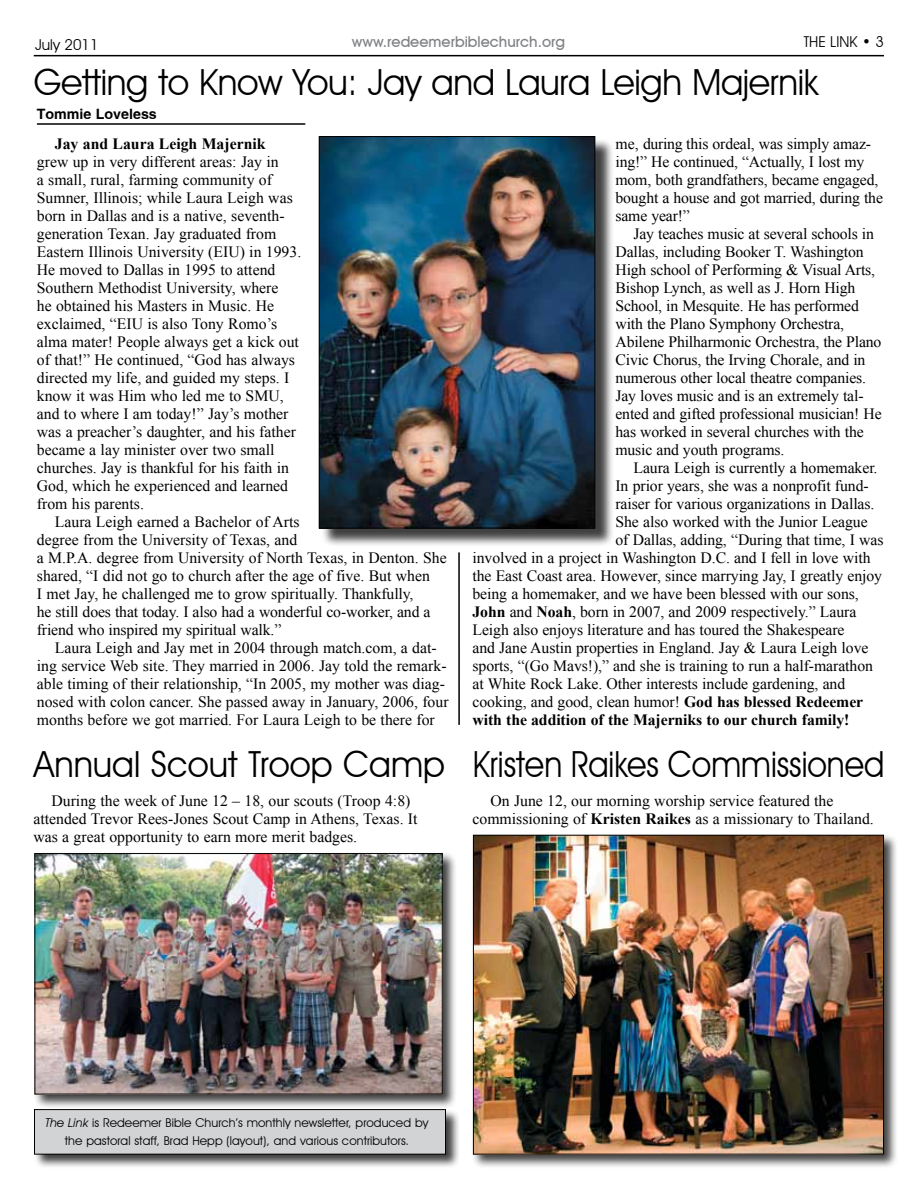
<style>
.page{position:relative;width:918px;height:1188px;background:#fff}
.page>*{position:absolute;margin:0;border:0;box-sizing:border-box;transform-origin:0 0}
.t1{font:36px "Avant Garde IT Cby BT";color:#000;scale:.96 1}
.t2{font:36px "Avant Garde IT Cby BT";color:#000}
.t3{font:15.75px/18px "Times New Roman";letter-spacing:-.005em;color:#000}
.t4{font:700 15.75px "Times New Roman";letter-spacing:-.005em;color:#000}
.t5{font:500 15px "Avant Garde IT Cby BT";color:#808285}
.t6{font:15px "Avant Garde IT Cby BT";color:#000}
.t7{font:700 14.25px "Helvetica";color:#000}
.t8{font:12.15px/18.3px "Avant Garde IT Cby BT";letter-spacing:.005em;color:#000;text-align:center}
.s1{font-weight:700}
.s2{font-style:italic}
</style>
<div class="page">
<hr style="left:34px;top:55px;width:850px;height:1px;background:#000">
<div style="left:33px;top:1108px;width:427px;height:61px;background:#000;opacity:.75"></div>
<div style="left:35px;top:1110px;width:411px;height:44px;background:#d1d3d4"></div>
<div style="left:34px;top:1109px;width:412px;height:45px;border:1px solid #000"></div>
<hr style="left:458px;top:552px;width:2px;height:173px;background:#000">
<hr style="left:37px;top:123px;width:268px;height:2px;background:#000">
<div style="left:33px;top:851px;width:424px;height:258px;background:#000;opacity:.75"></div>
<img style="left:37px;top:855px;width:404px;height:237px">
<div style="left:35px;top:853px;width:408px;height:241px;border:1px solid #000"></div>
<div style="left:471px;top:833px;width:427px;height:336px;background:#000;opacity:.75"></div>
<img style="left:475px;top:837px;width:407px;height:316px">
<div style="left:473px;top:835px;width:411px;height:320px;border:1px solid #000"></div>
<div style="left:321px;top:138px;width:293px;height:409px;background:#000;opacity:.75"></div>
<img style="left:321px;top:138px;width:272px;height:388px">
<div style="left:319px;top:136px;width:276px;height:392px;border:1px solid #000"></div>
<p class="t6" style="left:804px;top:33px;width:82px">THE LINK • 3</p>
<p class="t5" style="left:352px;top:33px;width:215px">www.redeemerbiblechurch.org</p>
<p class="t6" style="left:35px;top:36px;width:65px">July 2011</p>
<h1 class="t2" style="left:34px;top:60px;width:786px">Getting to Know You: Jay and Laura Leigh Majernik</h1>
<p class="t7" style="left:37px;top:108px;width:121px">Tommie Loveless</p>
<p class="t4" style="left:55px;top:133px;width:212px">Jay and Laura Leigh Majernik</p>
<p class="t3" style="left:37px;top:152px;width:266px">grew up in very different areas: Jay in<br>a small, rural, farming community of Sumner, Illinois; while Laura Leigh was born in Dallas and is a native, seventh&shy;generation Texan. Jay graduated from Eastern Illinois University (EIU) in 1993.<br>He moved to Dallas in 1995 to attend Southern Methodist University, where<br>he obtained his Masters in Music. He exclaimed, “EIU is also Tony Romo’s alma mater! People always get a kick out of that!” He continued, “God has always directed my life, and guided my steps. I know it was Him who led me to SMU, and to where I am today!” Jay’s mother was a preacher’s daughter, and his father became a lay minister over two small churches. Jay is thankful for his faith in God, which he experienced and learned from his parents.</p>
<p class="t3" style="left:37px;top:512px;width:411px;text-indent:18px">Laura Leigh earned a Bachelor of Arts<br>degree from the University of Texas, and<br>a M.P.A. degree from University of North Texas, in Denton. She shared, “I did not go to church after the age of five. But when<br>I met Jay, he challenged me to grow spiritually. Thankfully,<br>he still does that today. I also had a wonderful co-worker, and a friend who inspired my spiritual walk.”</p>
<p class="t3" style="left:37px;top:638px;width:413px;text-indent:18px">Laura Leigh and Jay met in 2004 through match.com, a dat&shy;ing service Web site. They married in 2006. Jay told the remark&shy;able timing of their relationship, “In 2005, my mother was diag&shy;nosed with colon cancer. She passed away in January, 2006, four months before we got married. For Laura Leigh to be there for</p>
<h1 class="t1" style="left:34px;top:742px;width:888px">Annual Scout Troop Camp Kristen Raikes Commissioned</h1>
<p class="t3" style="left:615px;top:134px;width:269px">me, during this ordeal, was simply amaz&shy;ing!” He continued, “Actually, I lost my mom, both grandfathers, became engaged, bought a house and got married, during the same year!”</p>
<p class="t3" style="left:615px;top:224px;width:268px;text-indent:18px">Jay teaches music at several schools in Dallas, including Booker T. Washington High school of Performing &amp; Visual Arts, Bishop Lynch, as well as J. Horn High School, in Mesquite. He has performed with the Plano Symphony Orchestra, Abilene Philharmonic Orchestra, the Plano Civic Chorus, the Irving Chorale, and in numerous other local theatre companies.<br>Jay loves music and is an extremely tal&shy;ented and gifted professional musician! He has worked in several churches with the music and youth programs.</p>
<p class="t3" style="left:633px;top:458px;width:246px">Laura Leigh is currently a homemaker.</p>
<p class="t3" style="left:615px;top:476px;width:255px">In prior years, she was a nonprofit fund-</p>
<p class="t3" style="left:615px;top:494px;width:261px">raiser for various organizations in Dallas.</p>
<p class="t3" style="left:615px;top:512px;width:254px">She also worked with the Junior League</p>
<p class="t3" style="left:615px;top:530px;width:270px">of Dallas, adding, “During that time, I was</p>
<p class="t3" style="left:472px;top:548px;width:400px">involved in a project in Washington D.C. and I fell in love with</p>
<p class="t3" style="left:472px;top:566px;width:411px">the East Coast area. However, since marrying Jay, I greatly enjoy</p>
<p class="t3" style="left:472px;top:584px;width:388px">being a homemaker, and we have been blessed with our sons,</p>
<p class="t3" style="left:472px;top:602px;width:385px"><span class="s1">John</span> and <span class="s1">Noah</span>, born in 2007, and 2009 respectively.” Laura</p>
<p class="t3" style="left:472px;top:620px;width:374px">Leigh also enjoys literature and has toured the Shakespeare</p>
<p class="t3" style="left:472px;top:638px;width:397px">and Jane Austin properties in England. Jay &amp; Laura Leigh love</p>
<p class="t3" style="left:472px;top:656px;width:402px">sports, “(Go Mavs!),” and she is training to run a half-marathon</p>
<p class="t3" style="left:472px;top:674px;width:374px">at White Rock Lake. Other interests include gardening, and</p>
<p class="t3" style="left:472px;top:692px;width:392px">cooking, and good, clean humor! <span class="s1">God has blessed Redeemer</span></p>
<p class="t4" style="left:472px;top:709px;width:379px">with the addition of the Majerniks to our church family!</p>
<p class="t3" style="left:33px;top:791px;width:386px;text-indent:18px">During the week of June 12 – 18, our scouts (Troop 4:8) attended Trevor Rees-Jones Scout Camp in Athens, Texas. It was a great opportunity to earn more merit badges.</p>
<p class="t3" style="left:472px;top:791px;width:403px;text-indent:18px">On June 12, our morning worship service featured the commissioning of <span class="s1">Kristen Raikes</span> as a missionary to Thailand.</p>
<p class="t8" style="left:45px;top:1113px;width:384px"><span class="s2">The Link</span> is Redeemer Bible Church’s monthly newsletter, produced by the pastoral staff, Brad Hepp (layout), and various contributors.</p>
</div>
